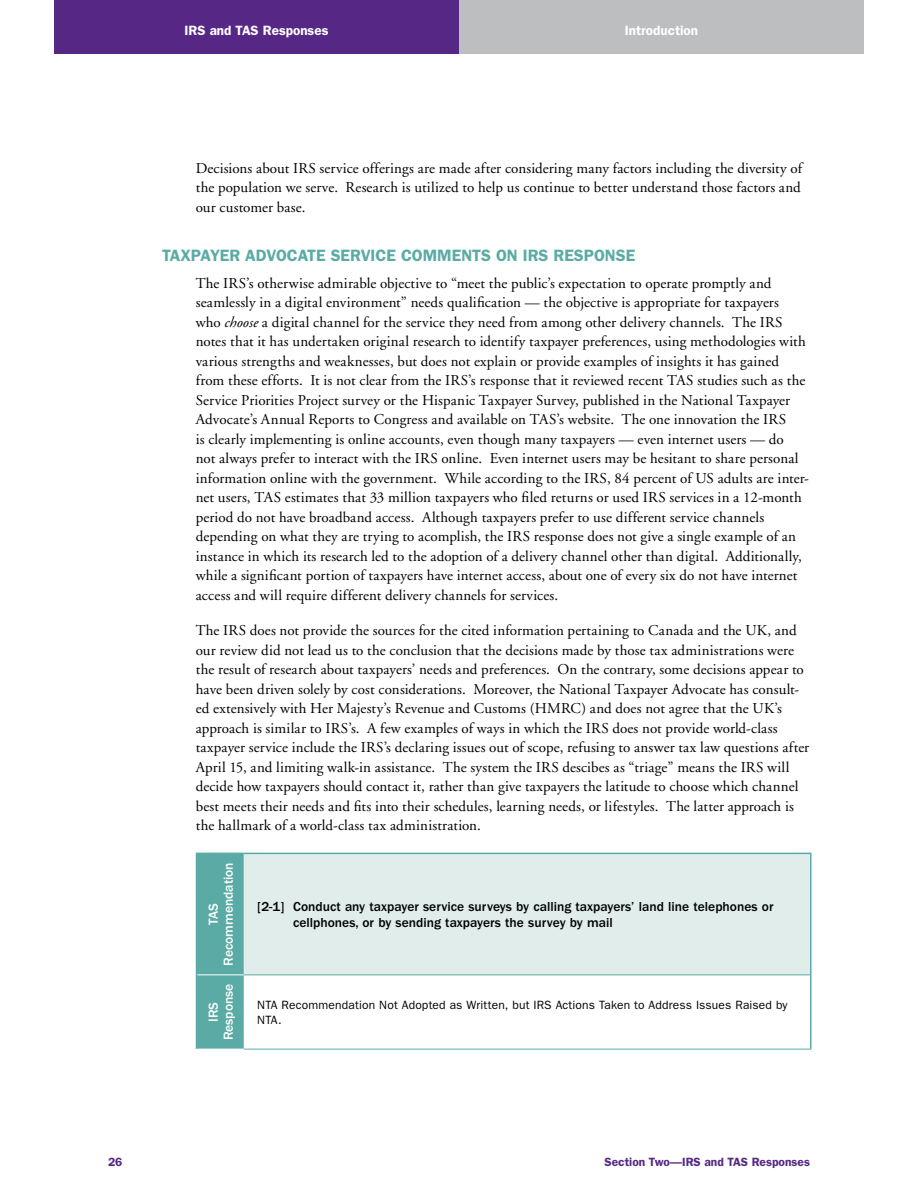
<style>
.page{position:relative;width:918px;height:1188px;background:#fff}
.page>*{position:absolute;margin:0;border:0;box-sizing:border-box;transform-origin:0 0}
.Subhead_1{font:600 16.5px "Franklin Gothic";color:#5aaba6}
.Body_Text{font:15px/19.5px "Adobe Garamond";letter-spacing:.01em;color:#000}
.MSP-Table_Subhead{font:500 13.5px/16.2px "Franklin Gothic";color:#000}
.t1{font:600 13.5px "Franklin Gothic";color:#fff}
.Table_Head-center{font:500 13.5px/15px "Franklin Gothic";color:#fff;text-align:center}
.MSP_Body{font:12px/14.4px "Franklin Gothic";letter-spacing:.015em;color:#000}
.t2{font:600 12px "Franklin Gothic";color:#562785}
.s1{font-style:italic}
</style>
<div class="page">
<div style="left:459px;top:0;width:405px;height:54px;background:#bcbec0"></div>
<div style="left:54px;top:0;width:405px;height:54px;background:#562785"></div>
<div style="left:197px;top:854px;width:47px;height:195px;background:#5aaba6"></div>
<div style="left:244px;top:853px;width:567px;height:122px;background:#e0edeb"></div>
<hr style="left:197px;top:974px;width:47px;height:1px;background:#fff">
<hr style="left:244px;top:1049px;width:568px;height:1px;background:#5aaba6">
<hr style="left:244px;top:974px;width:566px;height:1px;background:#5aaba6">
<hr style="left:196px;top:853px;width:48px;height:1px;background:#5aaba6">
<hr style="left:196px;top:854px;width:1px;height:121px;background:#5aaba6">
<hr style="left:244px;top:853px;width:568px;height:1px;background:#5aaba6">
<hr style="left:810px;top:854px;width:2px;height:121px;background:#5aaba6">
<hr style="left:196px;top:975px;width:1px;height:74px;background:#5aaba6">
<hr style="left:810px;top:975px;width:2px;height:74px;background:#5aaba6">
<p class="t1" style="left:185px;top:23px;width:145px">IRS and TAS Responses</p>
<p class="t1" style="left:625px;top:23px;width:75px">Introduction</p>
<p class="Body_Text" style="left:196px;top:159px;width:608px;text-align:justify">Decisions about IRS service offerings are made after considering many factors including the diversity of the population we serve. Research is utilized to help us continue to better understand those factors and our customer base.</p>
<p class="Subhead_1" style="left:162px;top:246px;width:475px">TAXPAYER ADVOCATE SERVICE COMMENTS ON IRS RESPONSE</p>
<p class="Body_Text" style="left:196px;top:274px;width:615px">The IRS’s otherwise admirable objective to “meet the public’s expectation to operate promptly and seamlessly in a digital environment” needs qualification — the objective is appropriate for taxpayers<br>who <span class="s1">choose</span> a digital channel for the service they need from among other delivery channels. The IRS notes that it has undertaken original research to identify taxpayer preferences, using methodologies with various strengths and weaknesses, but does not explain or provide examples of insights it has gained from these efforts. It is not clear from the IRS’s response that it reviewed recent TAS studies such as the Service Priorities Project survey or the Hispanic Taxpayer Survey, published in the National Taxpayer Advocate’s Annual Reports to Congress and available on TAS’s website. The one innovation the IRS<br>is clearly implementing is online accounts, even though many taxpayers — even internet users — do<br>not always prefer to interact with the IRS online. Even internet users may be hesitant to share personal information online with the government. While according to the IRS, 84 percent of US adults are inter&shy;net users, TAS estimates that 33 million taxpayers who filed returns or used IRS services in a 12-month period do not have broadband access. Although taxpayers prefer to use different service channels depending on what they are trying to acomplish, the IRS response does not give a single example of an instance in which its research led to the adoption of a delivery channel other than digital. Additionally, while a significant portion of taxpayers have internet access, about one of every six do not have internet access and will require different delivery channels for services.</p>
<p class="Body_Text" style="left:196px;top:621px;width:615px">The IRS does not provide the sources for the cited information pertaining to Canada and the UK, and our review did not lead us to the conclusion that the decisions made by those tax administrations were the result of research about taxpayers’ needs and preferences. On the contrary, some decisions appear to have been driven solely by cost considerations. Moreover, the National Taxpayer Advocate has consult&shy;ed extensively with Her Majesty’s Revenue and Customs (HMRC) and does not agree that the UK’s approach is similar to IRS’s. A few examples of ways in which the IRS does not provide world-class taxpayer service include the IRS’s declaring issues out of scope, refusing to answer tax law questions after April 15, and limiting walk-in assistance. The system the IRS descibes as “triage” means the IRS will decide how taxpayers should contact it, rather than give taxpayers the latitude to choose which channel best meets their needs and fits into their schedules, learning needs, or lifestyles. The latter approach is the hallmark of a world-class tax administration.</p>
<p class="Table_Head-center" style="left:206px;top:966px;width:105px;rotate:-90deg">TAS<br>Recommendation</p>
<p class="MSP-Table_Subhead" style="left:293px;top:899px;width:482px;text-indent:-36px">[2-1] Conduct any taxpayer service surveys by calling taxpayers’ land line telephones or cellphones, or by sending taxpayers the survey by mail</p>
<p class="Table_Head-center" style="left:206px;top:1040px;width:58px;rotate:-90deg">IRS<br>Response</p>
<p class="MSP_Body" style="left:257px;top:998px;width:532px">NTA Recommendation Not Adopted as Written, but IRS Actions Taken to Address Issues Raised by<br>NTA.</p>
<p class="t2" style="left:108px;top:1154px;width:16px">26</p>
<p class="t2" style="left:605px;top:1154px;width:207px">Section Two—IRS and TAS Responses</p>
</div>
